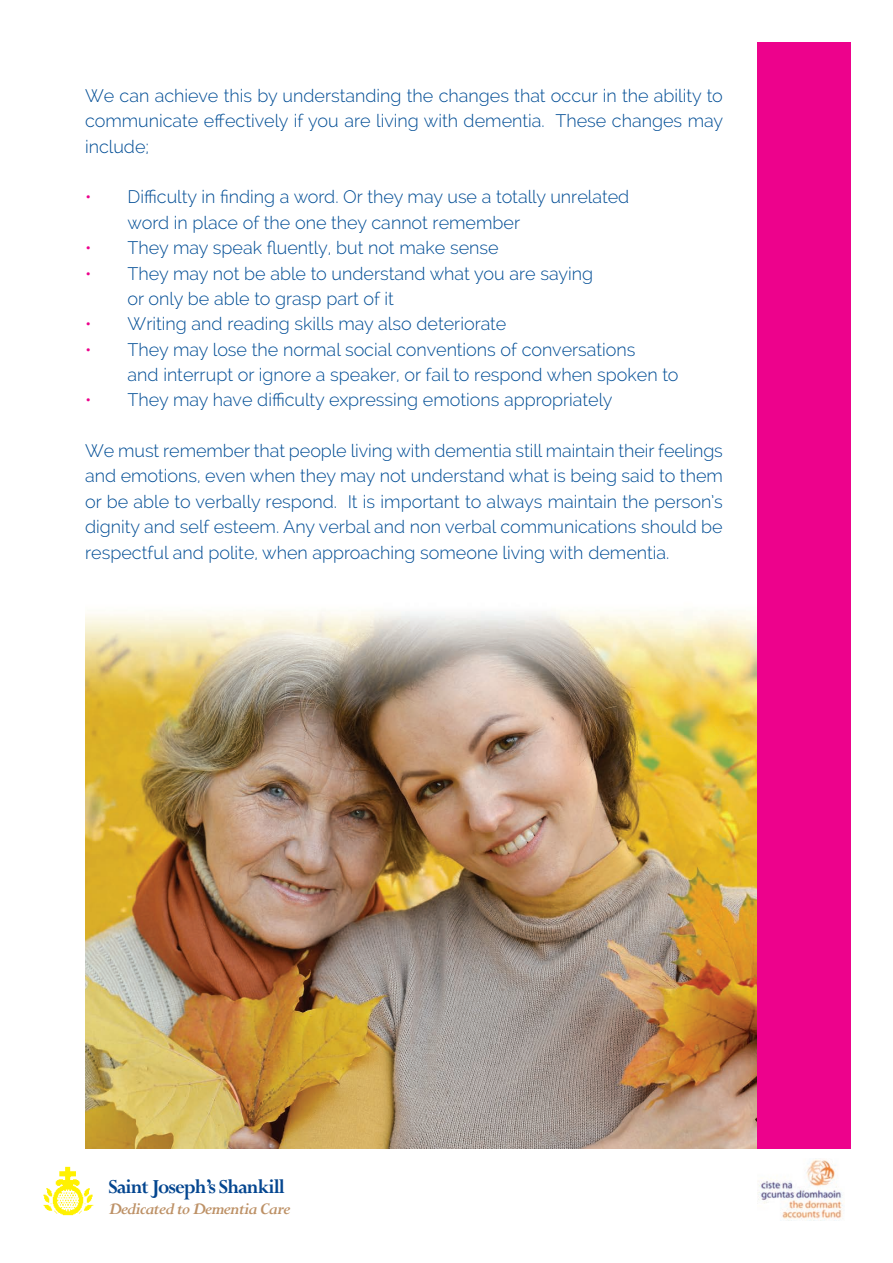
<style>
.page{position:relative;width:893px;height:1263px;background:#fff}
.page>*{position:absolute;margin:0;border:0;box-sizing:border-box;transform-origin:0 0}
.t1{font:700 21.9px "Perpetua";letter-spacing:-.045em;color:#044690;scale:.95 1}
.t2{font:italic 700 18.3px "Perpetua";letter-spacing:-.045em;color:#bd9166}
.t3{font:300 18px/25.3px "Raleway";color:#014d95}
.s1{color:#ed028c}
</style>
<div class="page">
<img style="left:85px;top:610px;width:672px;height:539px">
<div style="left:757px;top:43px;width:93px;height:1106px;background:#ed028c"></div>
<img style="left:43px;top:1166px;width:51px;height:50px">
<img style="left:758px;top:1159px;width:85px;height:61px">
<p class="t3" style="left:85px;top:83px;width:640px;text-align:justify">We can achieve this by understanding the changes that occur in the ability to communicate effectively if you are living with dementia. These changes may include;</p>
<p class="t3" style="left:128px;top:184px;width:503px;text-indent:-43px"><span class="s1">•</span> Difficulty in finding a word. Or they may use a totally unrelated word in place of the one they cannot remember</p>
<p class="t3" style="left:85px;top:235px;width:415px"><span class="s1">•</span> They may speak fluently, but not make sense</p>
<p class="t3" style="left:128px;top:260px;width:467px;text-indent:-43px"><span class="s1">•</span> They may not be able to understand what you are saying or only be able to grasp part of it</p>
<p class="t3" style="left:85px;top:311px;width:423px"><span class="s1">•</span> Writing and reading skills may also deteriorate</p>
<p class="t3" style="left:128px;top:336px;width:552px;text-indent:-43px"><span class="s1">•</span> They may lose the normal social conventions of conversations<br>and interrupt or ignore a speaker, or fail to respond when spoken to</p>
<p class="t3" style="left:85px;top:387px;width:529px"><span class="s1">•</span> They may have difficulty expressing emotions appropriately</p>
<p class="t3" style="left:85px;top:438px;width:639px;text-align:justify">We must remember that people living with dementia still maintain their feelings and emotions, even when they may not understand what is being said to them or be able to verbally respond. It is important to always maintain the person’s dignity and self esteem. Any verbal and non verbal communications should be respectful and polite, when approaching someone living with dementia.</p>
<p class="t1" style="left:108px;top:1173px;width:187px">Saint Joseph’s Shankill</p>
<p class="t2" style="left:108px;top:1197px;width:184px">Dedicated to Dementia Care</p>
</div>
